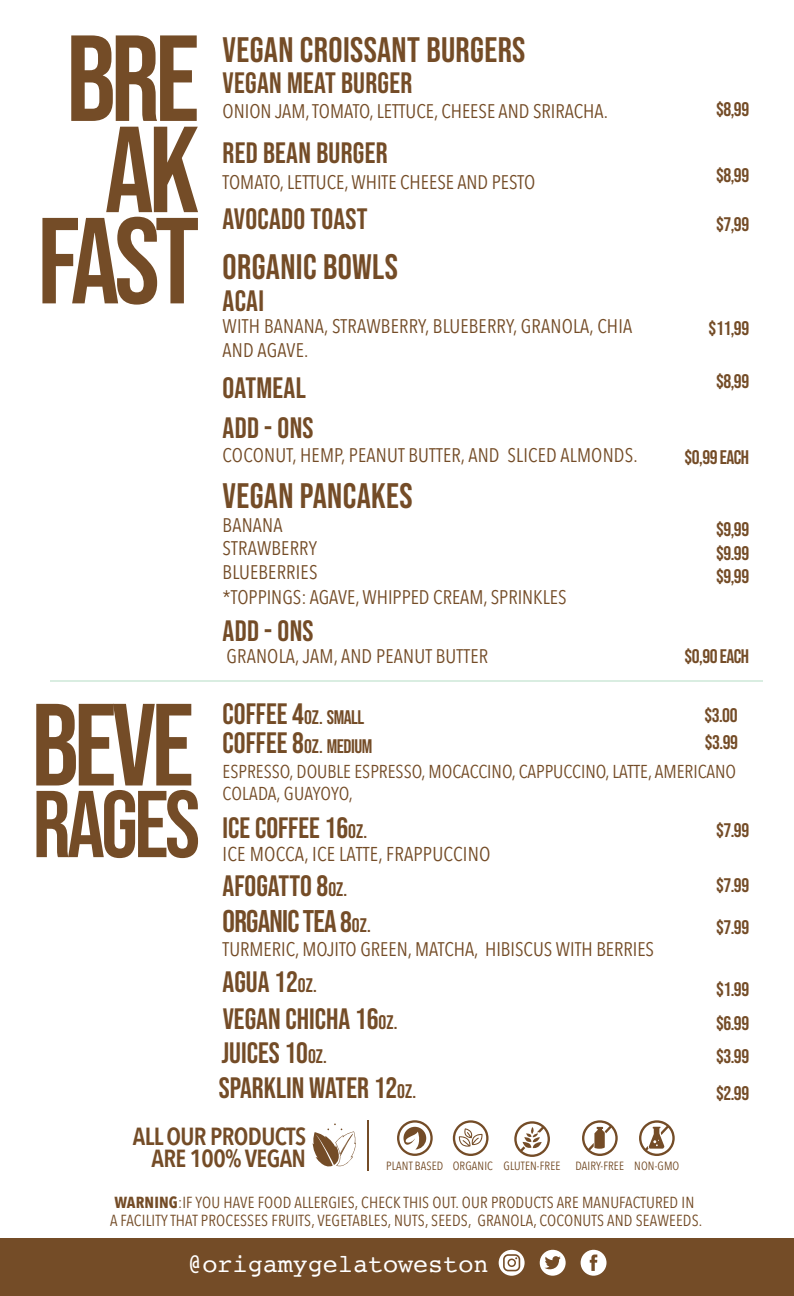
<style>
.page{position:relative;width:794px;height:1296px;background:#fff}
.page>*{position:absolute;margin:0;border:0;box-sizing:border-box;transform-origin:0 0}
.t1{font:122.2px/91.2px "Bebas Neue";letter-spacing:-.04em;color:#744c27;text-align:center}
.t2{font:116.6px "Bebas Neue";color:#744c27}
.t3{font:94.6px "Bebas Neue";letter-spacing:-.04em;color:#744c27}
.t4{font:35.4px "Bebas Neue";letter-spacing:.01em;color:#744c27}
.t5{font:31.4px "Bebas Neue";letter-spacing:-.025em;color:#744c27}
.t6{font:29.6px "Bebas Neue";color:#744c27}
.t7{font:25px "Courier";color:#fff}
.t8{font:600 24.8px/21.6px "Avenir Next Condensed";letter-spacing:-.025em;color:#744c27;text-align:right}
.t9{font:20px "Avenir Next Condensed";letter-spacing:.01em;color:#744c27}
.t10{font:19.6px/23.6px "Avenir Next Condensed";color:#744c27}
.t11{font:19.6px/23.6px "Bebas Neue";letter-spacing:-.025em;color:#744c27}
.t12{font:18.6px/22px "Avenir Next Condensed";color:#744c27}
.t13{font:16px/18px "Avenir Next Condensed";letter-spacing:.01em;color:#744c27}
.t14{font:11.8px "Avenir Next Condensed";letter-spacing:.01em;color:#744c27}
.s1{font-size:19.6px}
.s2{font-size:29.6px}
.s3{font-weight:700}
</style>
<div class="page">
<div style="left:0;top:1239px;width:794px;height:57px;background:#744c27"></div>
<hr style="left:50px;top:680px;width:712px;height:2px;background:#d9ede1">
<svg style="left:312px;top:1123px;width:44px;height:44px"></svg>
<svg style="left:514px;top:1121px;width:36px;height:36px"></svg>
<svg style="left:582px;top:1120px;width:36px;height:36px"></svg>
<svg style="left:639px;top:1120px;width:36px;height:36px"></svg>
<svg style="left:453px;top:1120px;width:35px;height:36px"></svg>
<svg style="left:397px;top:1120px;width:36px;height:36px"></svg>
<hr style="left:367px;top:1120px;width:1px;height:51px;background:#744c27">
<svg style="left:540px;top:1250px;width:26px;height:26px"></svg>
<svg style="left:581px;top:1250px;width:25px;height:26px"></svg>
<svg style="left:499px;top:1250px;width:26px;height:26px"></svg>
<h1 class="t1" style="left:37px;top:32px;width:163px">BRE<br>AK<br>FAST</h1>
<h3 class="t4" style="left:223px;top:30px;width:304px">VEGAN CROISSANT BURGERS</h3>
<h3 class="t6" style="left:223px;top:66px;width:191px">VEGAN MEAT BURGER</h3>
<p class="t10" style="left:223px;top:98px;width:387px">ONION JAM, TOMATO, LETTUCE, CHEESE AND SRIRACHA.</p>
<p class="t11" style="left:716px;top:97px;width:35px">$8,99</p>
<h3 class="t6" style="left:223px;top:136px;width:167px">RED BEAN BURGER</h3>
<p class="t11" style="left:716px;top:163px;width:35px">$8,99</p>
<p class="t10" style="left:223px;top:169px;width:314px">TOMATO, LETTUCE, WHITE CHEESE AND PESTO</p>
<h3 class="t6" style="left:223px;top:202px;width:147px">AVOCADO TOAST</h3>
<p class="t11" style="left:716px;top:212px;width:35px">$7,99</p>
<h3 class="t4" style="left:223px;top:247px;width:177px">ORGANIC BOWLS</h3>
<h3 class="t6" style="left:223px;top:284px;width:43px">ACAI</h3>
<p class="t10" style="left:223px;top:313px;width:411px">WITH BANANA, STRAWBERRY, BLUEBERRY, GRANOLA, CHIA<br>AND AGAVE.</p>
<p class="t11" style="left:709px;top:316px;width:42px">$11,99</p>
<h2 class="t2" style="left:31px;top:679px;width:164px">BEVE</h2>
<h3 class="t3" style="left:33px;top:771px;width:169px">RAGES</h3>
<h3 class="t6" style="left:223px;top:371px;width:85px">OATMEAL</h3>
<h3 class="t6" style="left:223px;top:411px;width:92px">ADD - ONS</h3>
<p class="t10" style="left:223px;top:443px;width:417px">COCONUT, HEMP, PEANUT BUTTER, AND SLICED ALMONDS.</p>
<h3 class="t4" style="left:223px;top:476px;width:192px">VEGAN PANCAKES</h3>
<p class="t10" style="left:223px;top:512px;width:96px">BANANA<br>STRAWBERRY<br>BLUEBERRIES</p>
<p class="t10" style="left:223px;top:584px;width:345px">*TOPPINGS: AGAVE, WHIPPED CREAM, SPRINKLES</p>
<h3 class="t6" style="left:223px;top:614px;width:92px">ADD - ONS</h3>
<p class="t10" style="left:226px;top:643px;width:263px">GRANOLA, JAM, AND PEANUT BUTTER</p>
<p class="t11" style="left:716px;top:370px;width:35px">$8,99</p>
<p class="t11" style="left:684px;top:445px;width:66px">$0,99 EACH</p>
<p class="t11" style="left:716px;top:517px;width:35px;text-align:justify">$9,99 $9.99 $9,99</p>
<p class="t11" style="left:684px;top:645px;width:66px">$0,90 EACH</p>
<h3 class="t6" style="left:223px;top:697px;width:102px">COFFEE 4<span class="s1">OZ.</span></h3>
<p class="t11" style="left:704px;top:702px;width:35px;line-height:27px">$3.00 $3.99</p>
<p class="t11" style="left:327px;top:702px;width:47px;line-height:29px">SMALL<br>MEDIUM</p>
<h3 class="t6" style="left:223px;top:726px;width:102px">COFFEE 8<span class="s1">OZ.</span></h3>
<p class="t12" style="left:223px;top:760px;width:515px">ESPRESSO, DOUBLE ESPRESSO, MOCACCINO, CAPPUCCINO, LATTE, AMERICANO<br>COLADA, GUAYOYO,</p>
<h3 class="t6" style="left:223px;top:811px;width:146px">ICE COFFEE 16<span class="s1">OZ.</span></h3>
<p class="t9" style="left:223px;top:837px;width:269px">ICE MOCCA, ICE LATTE, FRAPPUCCINO</p>
<p class="t11" style="left:716px;top:818px;width:35px">$7.99</p>
<h3 class="t6" style="left:223px;top:869px;width:126px">AFOGATTO 8<span class="s1">OZ.</span></h3>
<p class="t11" style="left:716px;top:874px;width:35px">$7.99</p>
<h3 class="t5" style="left:223px;top:903px;width:150px">0RGANIC TEA <span class="s2">8</span><span class="s1">OZ.</span></h3>
<p class="t10" style="left:223px;top:936px;width:433px">TURMERIC, MOJITO GREEN, MATCHA, HIBISCUS WITH BERRIES</p>
<p class="t11" style="left:716px;top:915px;width:35px">$7.99</p>
<h3 class="t6" style="left:223px;top:965px;width:77px">AGUA 12</h3>
<p class="t11" style="left:716px;top:977px;width:35px">$1.99</p>
<p class="t11" style="left:298px;top:973px;width:20px">OZ.</p>
<h3 class="t6" style="left:223px;top:1002px;width:176px">VEGAN CHICHA 16<span class="s1">OZ.</span></h3>
<p class="t11" style="left:716px;top:1011px;width:35px">$6.99</p>
<h3 class="t6" style="left:221px;top:1036px;width:107px">JUICES 10<span class="s1">OZ.</span></h3>
<p class="t11" style="left:716px;top:1044px;width:35px">$3.99</p>
<h3 class="t6" style="left:219px;top:1071px;width:199px">SPARKLIN WATER 12<span class="s1">OZ.</span></h3>
<p class="t11" style="left:716px;top:1081px;width:35px">$2.99</p>
<p class="t8" style="left:133px;top:1125px;width:175px">ALL OUR PRODUCTS<br>ARE 100% VEGAN</p>
<p class="t14" style="left:386px;top:1156px;width:176px">PLANT BASED ORGANIC GLUTEN-FREE</p>
<p class="t14" style="left:575px;top:1156px;width:105px">DAIRY-FREE NON-GMO</p>
<p class="t13" style="left:110px;top:1192px;width:593px"><span class="s3">WARNING</span>:IF YOU HAVE FOOD ALLERGIES, CHECK THIS OUT. OUR PRODUCTS ARE MANUFACTURED IN<br>A FACILITY THAT PROCESSES FRUITS, VEGETABLES, NUTS, SEEDS, GRANOLA, COCONUTS AND SEAWEEDS.</p>
<p class="t7" style="left:187px;top:1245px;width:302px">@origamygelatoweston</p>
</div>
